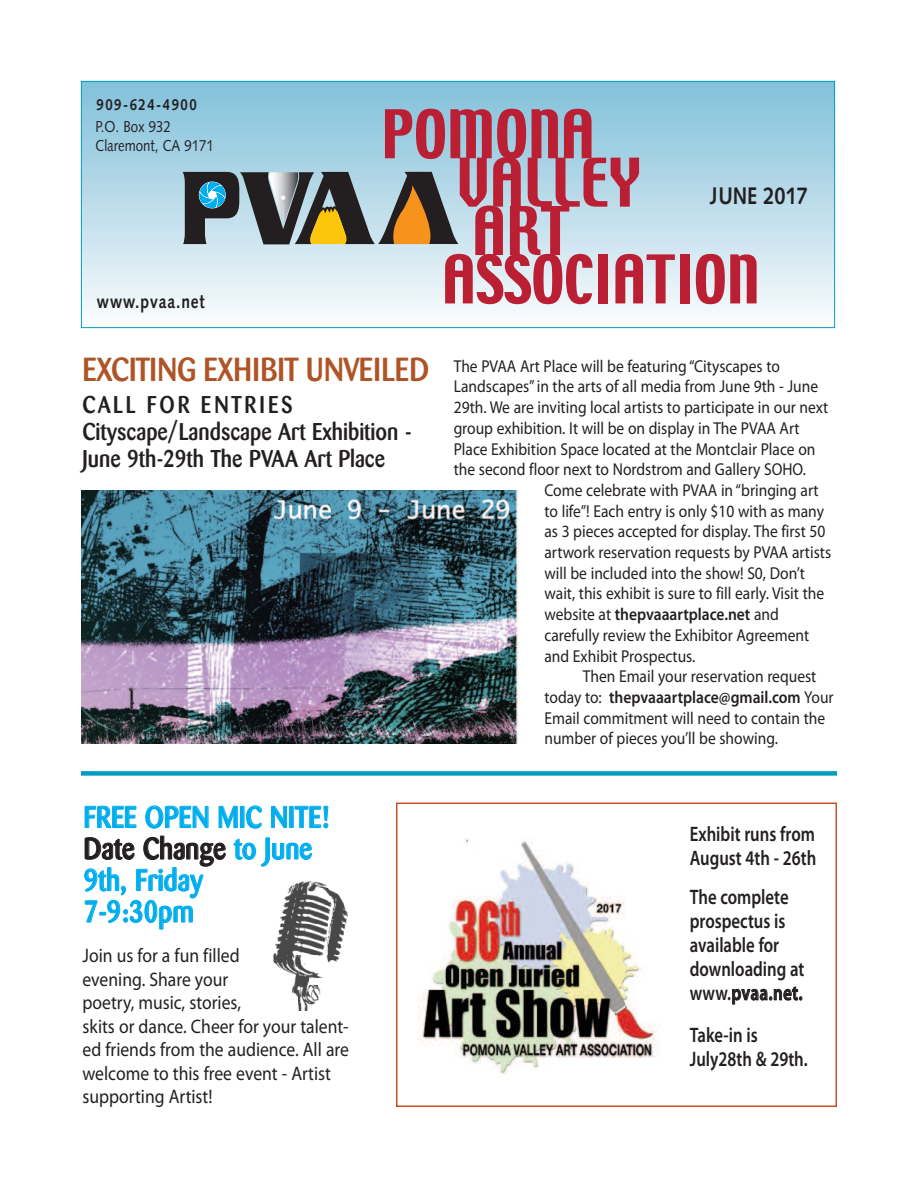
<style>
.page{position:relative;width:918px;height:1188px;background:#fff}
.page>*{position:absolute;margin:0;border:0;box-sizing:border-box;transform-origin:0 0}
.t1{font:59.55px "Techno";color:#ba1f33}
.t2{font:500 33px "Barmeno";letter-spacing:-.005em;color:#ae5426;scale:.9 1}
.t3{font:500 30px/31.5px "Barmeno";color:#00aeef;scale:.9 1}
.t4{font:500 24px/27px "Barmeno";color:#231f20;scale:.9 1}
.t5{font:700 24px "Syntax";color:#231f20;scale:.84 1}
.t6{font:600 21px/23.9px "Myriad Pro";color:#231f20;scale:.8 1}
.t7{font:19.65px/23.5px "Myriad Pro";color:#231f20;scale:.9 1}
.t8{font:700 18.75px "Syntax";letter-spacing:.055em;color:#231f20;scale:.84 1}
.t9{font:17.25px "Myriad Pro";color:#231f20;scale:.9 1}
.t10{font:600 17.25px "Myriad Pro";color:#231f20;scale:.9 1}
.t11{font:15.9px/19px "Syntax";color:#231f20;scale:.84 1}
.t12{font:700 15.9px "Syntax";letter-spacing:.11em;color:#231f20;scale:.84 1}
.s1{color:#231f20}
.s2{font-weight:400}
</style>
<div class="page">
<div style="left:82px;top:82px;width:752px;height:245px;background:linear-gradient(to bottom,#80c0da,#fafbfd)"></div>
<div style="left:81px;top:81px;width:754px;height:247px;border:1px solid #009cc2"></div>
<svg style="left:183px;top:172px;width:275px;height:72px;background:#75776c"></svg>
<img style="left:273px;top:881px;width:75px;height:130px">
<div style="left:81px;top:771px;width:756px;height:5px;background:#009cc2"></div>
<img style="left:81px;top:491px;width:438px;height:252px">
<div style="left:396px;top:802px;width:441px;height:305px;border:2px solid #c75027"></div>
<img style="left:417px;top:838px;width:242px;height:237px">
<p class="t12" style="left:97px;top:98px;width:121px">909-624-4900</p>
<p class="t11" style="left:95px;top:119px;width:142px">P.O. Box 932<br>Claremont, CA 9171</p>
<p class="t8" style="left:97px;top:293px;width:130px">www.pvaa.net</p>
<h1 class="t1" style="left:381px;top:103px;width:215px">POMONA</h1>
<h1 class="t1" style="left:457px;top:151px;width:186px">VALLEY</h1>
<h1 class="t1" style="left:472px;top:200px;width:99px">ART</h1>
<h1 class="t1" style="left:442px;top:248px;width:319px">ASSOCIATION</h1>
<h3 class="t5" style="left:711px;top:186px;width:118px">JUNE 2017</h3>
<h2 class="t2" style="left:82px;top:356px;width:387px">EXCITING EXHIBIT UNVEILED</h2>
<h3 class="t4" style="left:82px;top:393px;width:367px">CALL FOR ENTRIES<br>Cityscape/Landscape Art Exhibition -<br>June 9th-29th The PVAA Art Place</h3>
<h3 class="t3" style="left:84px;top:804px;width:274px">FREE OPEN MIC NITE!<br><span class="s1">Date Change</span> to June<br>9th, Friday<br>7-9:30pm</h3>
<p class="t7" style="left:82px;top:945px;width:298px">Join us for a fun filled<br>evening. Share your<br>poetry, music, stories,<br>skits or dance. Cheer for your talent&shy;ed friends from the audience. All are welcome to this free event - Artist supporting Artist!</p>
<p class="t9" style="left:454px;top:360px;width:364px">The PVAA Art Place will be featuring “Cityscapes to</p>
<p class="t9" style="left:454px;top:380px;width:406px">Landscapes”in the arts of all media from June 9th - June</p>
<p class="t9" style="left:454px;top:401px;width:418px">29th. We are inviting local artists to participate in our next</p>
<p class="t9" style="left:454px;top:422px;width:386px">group exhibition. It will be on display in The PVAA Art</p>
<p class="t9" style="left:454px;top:442px;width:403px">Place Exhibition Space located at the Montclair Place on</p>
<p class="t9" style="left:454px;top:463px;width:393px">the second floor next to Nordstrom and Gallery SOHO.</p>
<p class="t9" style="left:544px;top:484px;width:306px">Come celebrate with PVAA in “bringing art</p>
<p class="t9" style="left:544px;top:504px;width:312px">to life”! Each entry is only $10 with as many</p>
<p class="t9" style="left:544px;top:525px;width:314px">as 3 pieces accepted for display. The first 50</p>
<p class="t9" style="left:544px;top:546px;width:320px">artwork reservation requests by PVAA artists</p>
<p class="t9" style="left:544px;top:567px;width:291px">will be included into the show! S0, Don’t</p>
<p class="t9" style="left:544px;top:587px;width:312px">wait, this exhibit is sure to fill early. Visit the</p>
<p class="t10" style="left:544px;top:608px;width:262px"><span class="s2">website at</span> thepvaaartplace.net <span class="s2">and</span></p>
<p class="t9" style="left:544px;top:629px;width:296px">carefully review the Exhibitor Agreement</p>
<p class="t9" style="left:544px;top:649px;width:169px">and Exhibit Prospectus.</p>
<p class="t9" style="left:583px;top:670px;width:261px">Then Email your reservation request</p>
<p class="t10" style="left:544px;top:691px;width:323px"><span class="s2">today to:</span> thepvaaartplace@gmail.com <span class="s2">Your</span></p>
<p class="t9" style="left:544px;top:711px;width:313px">Email commitment will need to contain the</p>
<p class="t9" style="left:544px;top:732px;width:261px">number of pieces you’ll be showing.</p>
<p class="t6" style="left:690px;top:824px;width:160px">Exhibit runs from<br>August 4th - 26th</p>
<p class="t6" style="left:690px;top:887px;width:145px">The complete prospectus is available for downloading at www.pvaa.net.</p>
<p class="t6" style="left:690px;top:1025px;width:149px">Take-in is<br>July28th &amp; 29th.</p>
</div>
